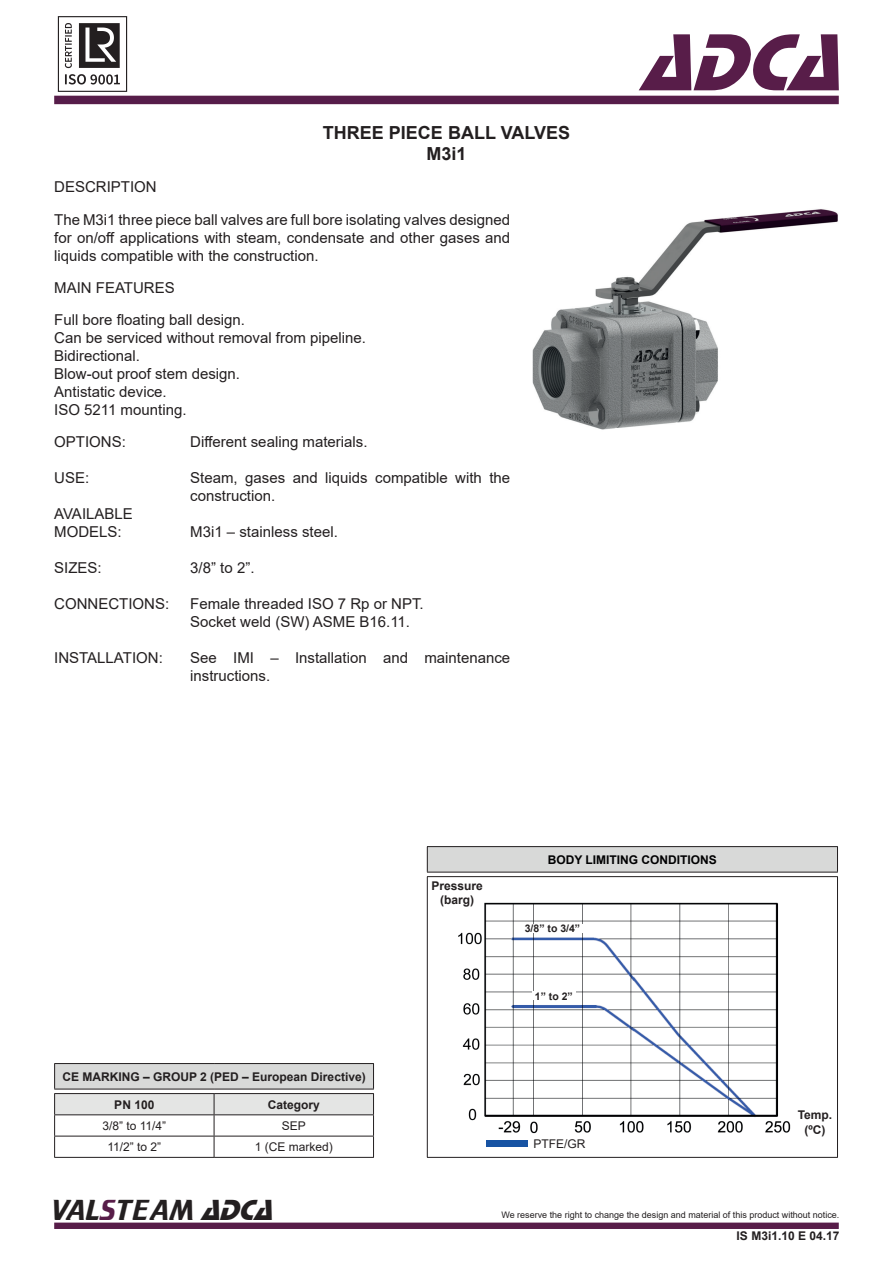
<style>
.page{position:relative;width:893px;height:1263px;background:#fff}
.page>*{position:absolute;margin:0;border:0;box-sizing:border-box;transform-origin:0 0}
.t1{font:italic 84px "Stop D";color:#581d49}
.t2{font:30px "Trekker";color:#231f20}
.t3{font:700 18px "Arial";color:#231f20}
.t4{font:15px/18px "Arial";color:#231f20}
.t5{font:700 12px "Arial";color:#231f20}
.t6{font:12px "Arial";color:#231f20}
.t7{font:700 12px "Arial";color:#000001}
.t8{font:700 10.5px "Arial";color:#231f20}
.t9{font:9px "Arial";color:#231f20}
.s1{color:#581d49}
.s2{font-family:"Stop D";font-style:italic}
</style>
<div class="page">
<div style="left:54px;top:96px;width:785px;height:8px;background:#561d4a"></div>
<div style="left:54px;top:1222px;width:785px;height:7px;background:#581d49;border:2px solid #581d49"></div>
<img style="left:57px;top:16px;width:71px;height:76px">
<img style="left:532px;top:209px;width:306px;height:221px">
<hr style="left:54px;top:1063px;width:160px;height:1px;background:#231f20">
<hr style="left:214px;top:1063px;width:160px;height:1px;background:#231f20">
<svg style="left:54px;top:1064px;width:320px;height:93px"></svg>
<hr style="left:54px;top:1157px;width:160px;height:1px;background:#231f20">
<hr style="left:214px;top:1157px;width:160px;height:1px;background:#231f20">
<div style="left:427px;top:847px;width:410px;height:25px;background:#d8d9d8"></div>
<hr style="left:427px;top:846px;width:411px;height:1px;background:#231f20">
<svg style="left:427px;top:847px;width:1px;height:25px"></svg>
<svg style="left:837px;top:847px;width:1px;height:25px"></svg>
<hr style="left:427px;top:872px;width:411px;height:1px;background:#231f20">
<hr style="left:427px;top:876px;width:411px;height:1px;background:#231f20">
<hr style="left:427px;top:877px;width:1px;height:280px;background:#231f20">
<hr style="left:837px;top:877px;width:1px;height:280px;background:#231f20">
<hr style="left:427px;top:1157px;width:411px;height:1px;background:#231f20">
<img style="left:458px;top:902px;width:333px;height:232px">
<div style="left:532px;top:991px;width:43px;height:9px;background:#fff"></div>
<div style="left:521px;top:924px;width:63px;height:8px;background:#fff"></div>
<div style="left:486px;top:1140px;width:41px;height:6px;background:#1753a3"></div>
<p class="t4" style="left:54px;top:178px;width:104px">DESCRIPTION</p>
<p class="t3" style="left:323px;top:120px;width:249px">THREE PIECE BALL VALVES</p>
<p class="t3" style="left:426px;top:141px;width:42px">M3i1</p>
<p class="t4" style="left:54px;top:210px;width:458px;text-align:justify">The M3i1 three piece ball valves are full bore isolating valves designed for on/off applications with steam, condensate and other gases and liquids compatible with the construction.</p>
<p class="t4" style="left:54px;top:278px;width:122px">MAIN FEATURES</p>
<p class="t4" style="left:54px;top:310px;width:192px">Full bore floating ball design.</p>
<p class="t4" style="left:54px;top:328px;width:313px">Can be serviced without removal from pipeline.</p>
<p class="t4" style="left:54px;top:346px;width:87px">Bidirectional.</p>
<p class="t4" style="left:54px;top:364px;width:187px">Blow-out proof stem design.</p>
<p class="t4" style="left:54px;top:382px;width:114px">Antistatic device.</p>
<p class="t4" style="left:54px;top:400px;width:134px">ISO 5211 mounting.</p>
<p class="t4" style="left:54px;top:433px;width:73px">OPTIONS:</p>
<p class="t4" style="left:54px;top:469px;width:37px">USE:</p>
<p class="t4" style="left:54px;top:505px;width:80px">AVAILABLE<br>MODELS:</p>
<p class="t4" style="left:54px;top:559px;width:49px">SIZES:</p>
<p class="t4" style="left:54px;top:595px;width:117px">CONNECTIONS:</p>
<p class="t4" style="left:54px;top:649px;width:110px">INSTALLATION:</p>
<p class="t4" style="left:190px;top:433px;width:179px">Different sealing materials.</p>
<p class="t4" style="left:190px;top:469px;width:321px">Steam, gases and liquids compatible with the construction.</p>
<p class="t4" style="left:190px;top:523px;width:149px">M3i1 – stainless steel.</p>
<p class="t4" style="left:190px;top:559px;width:66px">3/8” to 2”.</p>
<p class="t4" style="left:190px;top:595px;width:235px">Female threaded ISO 7 Rp or NPT.</p>
<p class="t4" style="left:190px;top:613px;width:221px">Socket weld (SW) ASME B16.11.</p>
<p class="t4" style="left:190px;top:649px;width:321px">See IMI – Installation and maintenance instructions.</p>
<h1 class="t1" style="left:640px;top:14px;width:227px">ADCA</h1>
<p class="t5" style="left:62px;top:1068px;width:305px">CE MARKING – GROUP 2 (PED – European Directive)</p>
<p class="t5" style="left:114px;top:1096px;width:42px">PN 100</p>
<p class="t5" style="left:268px;top:1096px;width:54px">Category</p>
<p class="t6" style="left:102px;top:1117px;width:65px">3/8” to 11/4”</p>
<p class="t6" style="left:282px;top:1117px;width:26px">SEP</p>
<p class="t6" style="left:107px;top:1138px;width:55px">11/2” to 2”</p>
<p class="t6" style="left:255px;top:1138px;width:80px">1 (CE marked)</p>
<p class="t2" style="left:51px;top:1193px;width:232px">VAL<span class="s1">S</span>TEAM <span class="s2">ADCA</span></p>
<p class="t5" style="left:432px;top:877px;width:53px">Pressure</p>
<p class="t5" style="left:440px;top:891px;width:35px">(barg)</p>
<p class="t7" style="left:548px;top:851px;width:171px">BODY LIMITING CONDITIONS</p>
<p class="t8" style="left:525px;top:921px;width:57px">3/8” to 3/4”</p>
<p class="t8" style="left:535px;top:988px;width:39px">1” to 2”</p>
<p class="t6" style="left:534px;top:1135px;width:54px">PTFE/GR</p>
<p class="t5" style="left:798px;top:1106px;width:36px">Temp.</p>
<p class="t5" style="left:804px;top:1121px;width:23px">(ºC)</p>
<p class="t9" style="left:501px;top:1209px;width:340px">We reserve the right to change the design and material of this product without notice.</p>
<p class="t5" style="left:737px;top:1227px;width:104px">IS M3i1.10 E 04.17</p>
</div>
